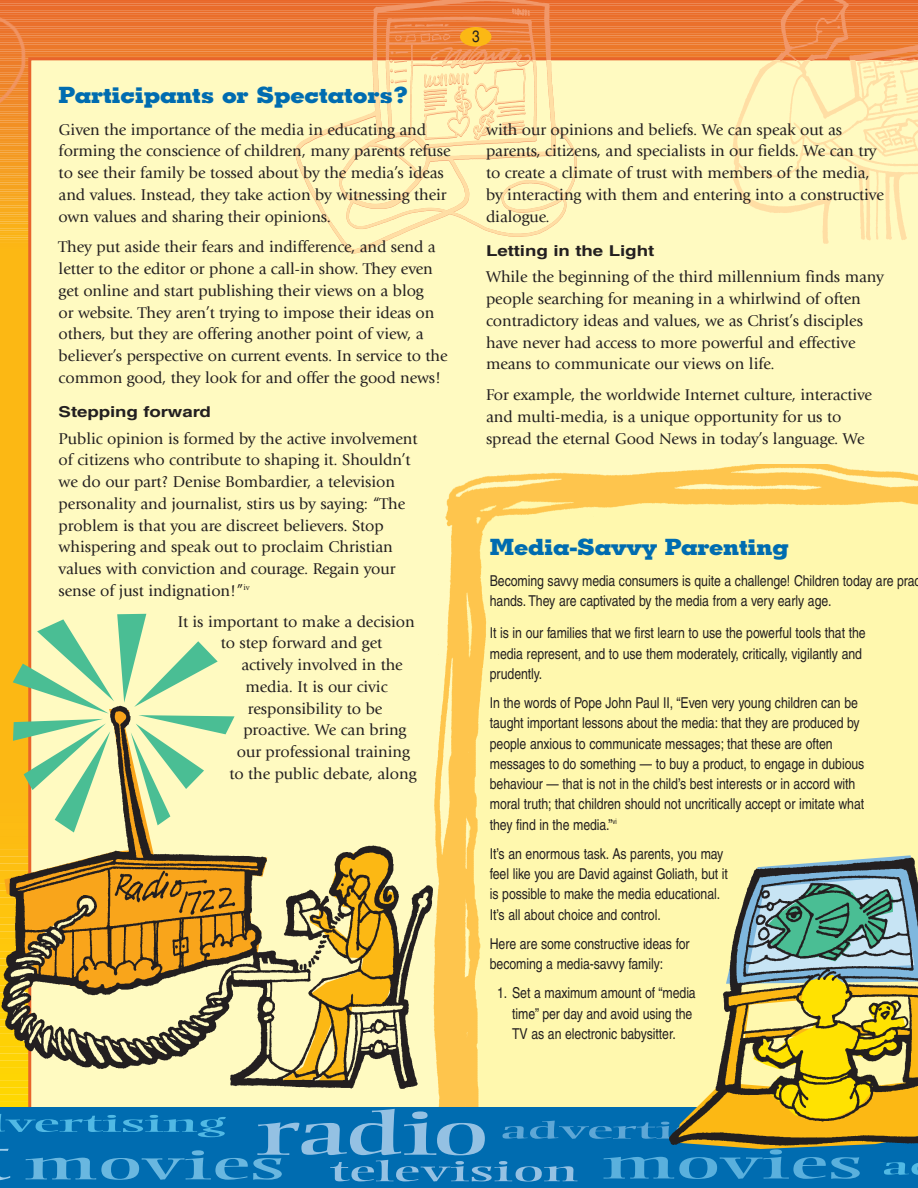
<style>
.page{position:relative;width:918px;height:1188px;background:#fff}
.page>*{position:absolute;margin:0;border:0;box-sizing:border-box;transform-origin:0 0}
.t1{font:62.55px "Ellington";letter-spacing:-.025em;color:#94c1e3;scale:1.84 1}
.t2{font:42px "Ellington";color:#5ab0dd;scale:2.16 1}
.t3{font:29.25px "Ellington";letter-spacing:-.005em;color:#94c1e3;scale:2.16 1}
.t4{font:24.6px "Ellington";letter-spacing:-.01em;color:#5ea7d6;scale:2.6 1}
.t5{font:24.6px "Ellington";letter-spacing:-.01em;color:#51b9e4;scale:2.6 1}
.t6{font:700 22.5px "Geometric Slab 703 BT Xtra";letter-spacing:-.005em;color:#006cb0;scale:1.15 1}
.t7{font:condensed 16.5px "Helvetica";color:#231f20}
.t8{font:16.35px/21.8px "Giovanni";letter-spacing:-.005em;color:#231f20}
.t9{font:condensed 15px/20.2px "Helvetica";letter-spacing:-.005em;color:#231f20}
.t10{font:700 15px "Helvetica";letter-spacing:-.005em;color:#231f20;scale:1.25 1}
.s1{font-size:42px;color:#69b7e0}
</style>
<div class="page">
<svg style="left:0;top:0;width:918px;height:6px;background:#e96f32"></svg>
<svg style="left:0;top:5px;width:918px;height:8px;background:#ea7334"></svg>
<svg style="left:0;top:12px;width:918px;height:8px;background:#ea7536"></svg>
<svg style="left:0;top:19px;width:918px;height:8px;background:#eb7736"></svg>
<div style="left:0;top:26px;width:918px;height:8px;background:#ea722b"></div>
<div style="left:0;top:28px;width:918px;height:8px;background:#ea7530"></div>
<svg style="left:0;top:31px;width:918px;height:7px"></svg>
<svg style="left:0;top:37px;width:918px;height:8px;background:#ec7d35"></svg>
<svg style="left:0;top:44px;width:918px;height:8px;background:#ec7f34"></svg>
<svg style="left:0;top:51px;width:918px;height:8px;background:#ed8235"></svg>
<div style="left:0;top:56px;width:918px;height:7px;background:#ee883d"></div>
<div style="left:28px;top:57px;width:890px;height:1050px;background:#fffac1"></div>
<img style="left:727px;top:0;width:191px;height:248px">
<div style="left:0;top:1107px;width:918px;height:81px;background:#006cb0"></div>
<img style="left:290px;top:0;width:292px;height:60px">
<img style="left:290px;top:60px;width:292px;height:202px">
<img style="left:0;top:3px;width:49px;height:277px">
<img style="left:417px;top:464px;width:501px;height:643px">
<div style="left:460px;top:27px;width:31px;height:19px;background:#fcb814;border-radius:50%"></div>
<svg style="left:13px;top:614px;width:222px;height:82px;background:#cfe5a9"></svg>
<img style="left:662px;top:851px;width:256px;height:298px">
<img style="left:0;top:696px;width:444px;height:402px">
<h3 class="t6" style="left:59px;top:87px;width:306px">Participants or Spectators?</h3>
<p class="t8" style="left:59px;top:120px;width:393px">Given the importance of the media in educating and forming the conscience of children, many parents refuse to see their family be tossed about by the media’s ideas and values. Instead, they take action by witnessing their own values and sharing their opinions.</p>
<p class="t8" style="left:59px;top:238px;width:390px">They put aside their fears and indifference, and send a letter to the editor or phone a call-in show. They even get online and start publishing their views on a blog<br>or website. They aren’t trying to impose their ideas on others, but they are offering another point of view, a believer’s perspective on current events. In service to the common good, they look for and offer the good news!</p>
<p class="t10" style="left:59px;top:406px;width:123px">Stepping forward</p>
<p class="t8" style="left:59px;top:429px;width:360px">Public opinion is formed by the active involvement of citizens who contribute to shaping it. Shouldn’t we do our part? Denise Bombardier, a television personality and journalist, stirs us by saying: “The problem is that you are discreet believers. Stop whispering and speak out to proclaim Christian values with conviction and courage. Regain your sense of just indignation!”<sup>iv</sup></p>
<p class="t8" style="left:221px;top:612px;width:195px;text-indent:-43px">It is important to make a decision to step forward and get</p>
<p class="t8" style="left:241px;top:655px;width:163px">actively involved in the</p>
<p class="t8" style="left:245px;top:677px;width:144px">media. It is our civic</p>
<p class="t8" style="left:248px;top:699px;width:136px">responsibility to be</p>
<p class="t8" style="left:243px;top:721px;width:165px">proactive. We can bring</p>
<p class="t8" style="left:237px;top:742px;width:174px">our professional training</p>
<p class="t8" style="left:229px;top:764px;width:189px">to the public debate, along</p>
<p class="t7" style="left:472px;top:30px;width:9px">3</p>
<p class="t8" style="left:486px;top:120px;width:399px">with our opinions and beliefs. We can speak out as parents, citizens, and specialists in our fields. We can try to create a climate of trust with members of the media, by interacting with them and entering into a constructive dialogue.</p>
<p class="t10" style="left:486px;top:245px;width:136px">Letting in the Light</p>
<p class="t8" style="left:486px;top:268px;width:399px">While the beginning of the third millennium finds many people searching for meaning in a whirlwind of often contradictory ideas and values, we as Christ’s disciples have never had access to more powerful and effective means to communicate our views on life.</p>
<p class="t8" style="left:486px;top:385px;width:388px">For example, the worldwide Internet culture, interactive and multi-media, is a unique opportunity for us to spread the eternal Good News in today’s language. We</p>
<h3 class="t6" style="left:490px;top:539px;width:261px">Media-Savvy Parenting</h3>
<p class="t9" style="left:490px;top:572px;width:432px">Becoming savvy media consumers is quite a challenge! Children today are prac hands. They are captivated by the media from a very early age.</p>
<p class="t9" style="left:490px;top:624px;width:377px">It is in our families that we first learn to use the powerful tools that the media represent, and to use them moderately, critically, vigilantly and prudently.</p>
<p class="t9" style="left:490px;top:694px;width:376px">In the words of Pope John Paul II, “Even very young children can be taught important lessons about the media: that they are produced by people anxious to communicate messages; that these are often messages to do something — to buy a product, to engage in dubious behaviour — that is not in the child’s best interests or in accord with moral truth; that children should not uncritically accept or imitate what they find in the media.”<sup>vi</sup></p>
<p class="t9" style="left:490px;top:845px;width:240px">It’s an enormous task. As parents, you may feel like you are David against Goliath, but it is possible to make the media educational.<br>It’s all about choice and control.</p>
<p class="t9" style="left:490px;top:935px;width:201px">Here are some constructive ideas for becoming a media-savvy family:</p>
<p class="t9" style="left:512px;top:984px;width:185px;text-indent:-15px">1. Set a maximum amount of “media time” per day and avoid using the<br>TV as an electronic babysitter.</p>
<h1 class="t1" style="left:256px;top:1109px;width:128px">radio</h1>
<h3 class="t5" style="left:4px;top:1114px;width:87px">vertising</h3>
<h3 class="t4" style="left:500px;top:1121px;width:109px">advertising</h3>
<h2 class="t2" style="left:603px;top:1148px;width:122px">movies</h2>
<h3 class="t3" style="left:25px;top:1160px;width:258px"><span class="s1">movies</span> television</h3>
<h3 class="t5" style="left:881px;top:1157px;width:12px">a</h3>
</div>
